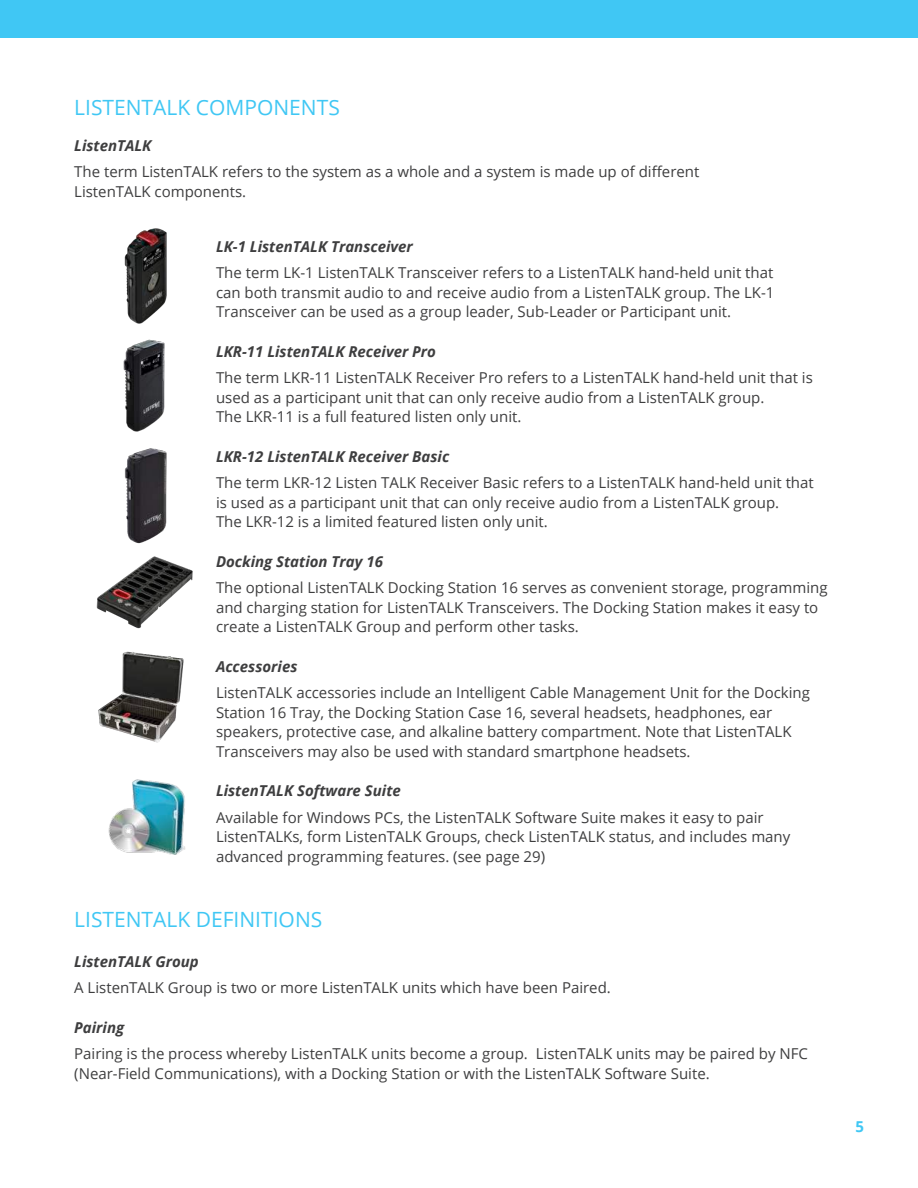
<style>
.page{position:relative;width:918px;height:1188px;background:#fff}
.page>*{position:absolute;margin:0;border:0;box-sizing:border-box;transform-origin:0 0}
.t1{font:21px "Open Sans";color:#40c7f4}
.t2{font:15px/19.5px "Open Sans";color:#3e3e3f}
.t3{font:italic 700 15px "Open Sans";color:#3e3e3f}
.t4{font:700 15px "Open Sans";color:#40c7f4}
</style>
<div class="page">
<div style="left:0;top:0;width:918px;height:37px;background:#40c7f4"></div>
<img style="left:96px;top:556px;width:97px;height:73px">
<img style="left:98px;top:651px;width:86px;height:92px">
<img style="left:108px;top:779px;width:77px;height:76px">
<img style="left:124px;top:448px;width:43px;height:96px">
<img style="left:123px;top:339px;width:42px;height:93px">
<img style="left:124px;top:228px;width:43px;height:96px">
<h1 class="t1" style="left:74px;top:93px;width:267px">LISTENTALK COMPONENTS</h1>
<p class="t3" style="left:74px;top:135px;width:79px">ListenTALK</p>
<p class="t2" style="left:74px;top:161px;width:627px">The term ListenTALK refers to the system as a whole and a system is made up of different<br>ListenTALK components.</p>
<p class="t3" style="left:216px;top:236px;width:198px">LK-1 ListenTALK Transceiver</p>
<p class="t2" style="left:216px;top:263px;width:560px;text-align:justify">The term LK-1 ListenTALK Transceiver refers to a ListenTALK hand-held unit that can both transmit audio to and receive audio from a ListenTALK group. The LK-1<br>Transceiver can be used as a group leader, Sub-Leader or Participant unit.</p>
<p class="t3" style="left:216px;top:341px;width:222px">LKR-11 ListenTALK Receiver Pro</p>
<p class="t2" style="left:216px;top:368px;width:598px">The term LKR-11 ListenTALK Receiver Pro refers to a ListenTALK hand-held unit that is used as a participant unit that can only receive audio from a ListenTALK group.<br>The LKR-11 is a full featured listen only unit.</p>
<p class="t3" style="left:216px;top:446px;width:235px">LKR-12 ListenTALK Receiver Basic</p>
<p class="t2" style="left:216px;top:473px;width:599px">The term LKR-12 Listen TALK Receiver Basic refers to a ListenTALK hand-held unit that is used as a participant unit that can only receive audio from a ListenTALK group.<br>The LKR-12 is a limited featured listen only unit.</p>
<p class="t3" style="left:216px;top:551px;width:168px">Docking Station Tray 16</p>
<p class="t2" style="left:216px;top:578px;width:613px">The optional ListenTALK Docking Station 16 serves as convenient storage, programming and charging station for ListenTALK Transceivers. The Docking Station makes it easy to create a ListenTALK Group and perform other tasks.</p>
<p class="t3" style="left:216px;top:656px;width:83px">Accessories</p>
<p class="t2" style="left:216px;top:683px;width:596px">ListenTALK accessories include an Intelligent Cable Management Unit for the Docking Station 16 Tray, the Docking Station Case 16, several headsets, headphones, ear speakers, protective case, and alkaline battery compartment. Note that ListenTALK Transceivers may also be used with standard smartphone headsets.</p>
<p class="t3" style="left:216px;top:780px;width:186px">ListenTALK Software Suite</p>
<p class="t2" style="left:216px;top:807px;width:576px">Available for Windows PCs, the ListenTALK Software Suite makes it easy to pair<br>ListenTALKs, form ListenTALK Groups, check ListenTALK status, and includes many advanced programming features. (see page 29)</p>
<h1 class="t1" style="left:74px;top:905px;width:250px">LISTENTALK DEFINITIONS</h1>
<p class="t3" style="left:74px;top:951px;width:126px">ListenTALK Group</p>
<p class="t2" style="left:74px;top:978px;width:538px">A ListenTALK Group is two or more ListenTALK units which have been Paired.</p>
<p class="t3" style="left:74px;top:1017px;width:52px">Pairing</p>
<p class="t2" style="left:74px;top:1044px;width:735px">Pairing is the process whereby ListenTALK units become a group. ListenTALK units may be paired by NFC (Near-Field Communications), with a Docking Station or with the ListenTALK Software Suite.</p>
<p class="t4" style="left:855px;top:1116px;width:10px">5</p>
</div>
